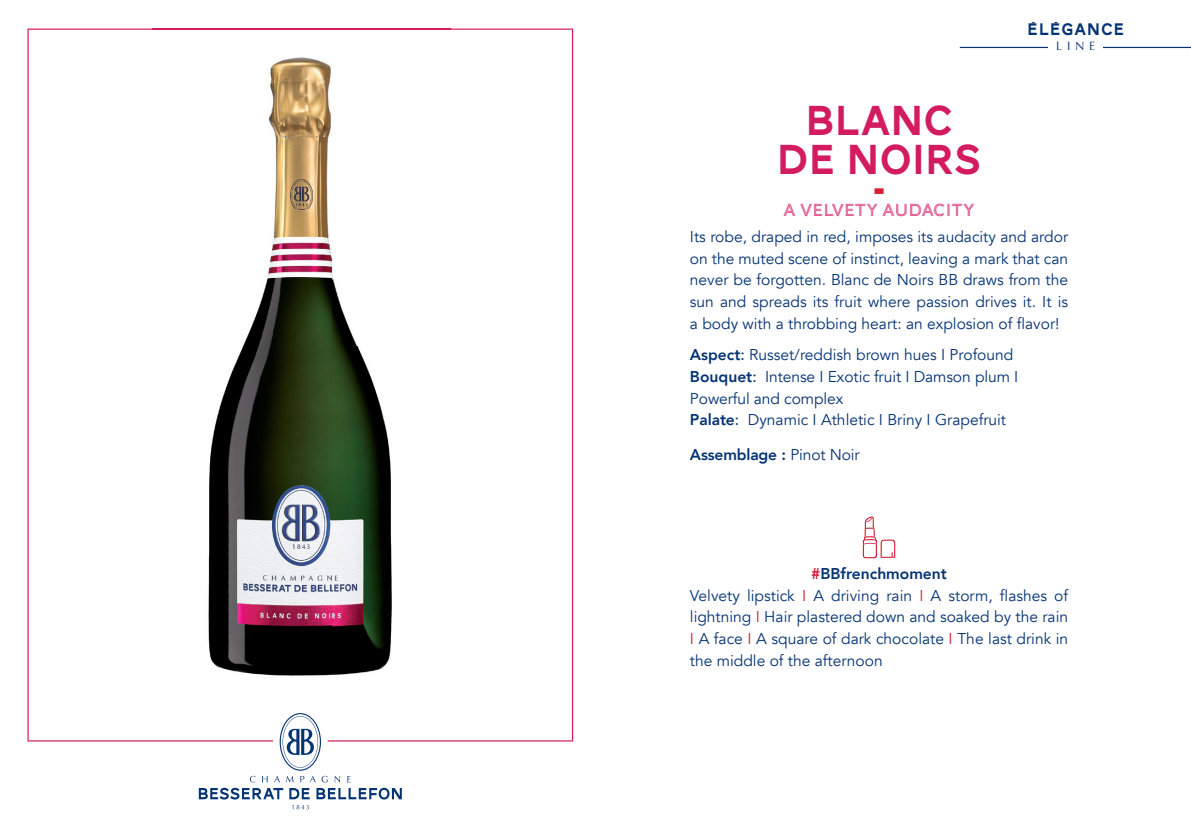
<style>
.page{position:relative;width:1191px;height:840px;background:#fff}
.page>*{position:absolute;margin:0;border:0;box-sizing:border-box;transform-origin:0 0}
.t1{font:43.2px/39px "AW Conqueror Std Carved One";letter-spacing:-.005em;color:#d31b60;text-align:center}
.t2{font:43.2px "AW Conqueror Std Carved One";color:#d51e38}
.t3{font:18px "AW Conqueror Fre Inline";color:#d31b60}
.t4{font:17.2px "AW Conqueror Std Carved One";letter-spacing:.04em;color:#053474}
.t5{font:15.6px/21.6px "Avenir";color:#053474}
.t6{font:800 15.6px "Avenir";letter-spacing:-.01em;color:#053474}
.t7{font:12px "Optima";color:#053474}
.s1{font-weight:800}
.s2{font-weight:500}
.s3{font-weight:400}
.s4{font-weight:800;color:#d51e38}
.s5{color:#d51e38}
</style>
<div class="page">
<svg style="left:27px;top:29px;width:546px;height:712px"></svg>
<div style="left:273px;top:703px;width:55px;height:76px;background:#fff;border-radius:50%"></div>
<svg style="left:199px;top:712px;width:203px;height:97px"></svg>
<img style="left:152px;top:28px;width:298px;height:660px">
<img style="left:152px;top:29px;width:298px;height:1px">
<svg style="left:862px;top:516px;width:34px;height:42px"></svg>
<hr style="left:959px;top:47px;width:232px;height:1px;background:#053474">
<div style="left:1048px;top:42px;width:54px;height:12px;background:#fff"></div>
<p class="t4" style="left:1027px;top:21px;width:99px">ÉLÉGANCE</p>
<p class="t7" style="left:1056px;top:39px;width:41px">LINE</p>
<h1 class="t1" style="left:776px;top:102px;width:207px">BLANC<br>DE NOIRS</h1>
<h1 class="t2" style="left:873px;top:168px;width:12px">-</h1>
<p class="t3" style="left:783px;top:200px;width:192px">A VELVETY AUDACITY</p>
<p class="t5" style="left:690px;top:226px;width:380px;text-align:justify">Its robe, draped in red, imposes its audacity and ardor on the muted scene of instinct, leaving a mark that can never be forgotten. Blanc de Noirs BB draws from the sun and spreads its fruit where passion drives it. It is a body with a throbbing heart: an explosion of flavor!</p>
<p class="t5" style="left:690px;top:344px;width:330px"><span class="s1">Aspect</span><span class="s2">:</span> Russet/reddish brown hues I Profound <span class="s1">Bouquet</span><span class="s2">:</span> Intense I Exotic fruit I Damson plum I Powerful and complex<br><span class="s1">Palate</span><span class="s2">:</span> Dynamic I Athletic I Briny I Grapefruit</p>
<p class="t6" style="left:690px;top:442px;width:171px">Assemblage : <span class="s3">Pinot Noir</span></p>
<p class="t5" style="left:690px;top:562px;width:380px;text-indent:121px"><span class="s4">#</span><span class="s1">BBfrenchmoment<br></span>Velvety lipstick <span class="s5">I</span> A driving rain <span class="s5">I</span> A storm, flashes of lightning <span class="s5">I</span> Hair plastered down and soaked by the rain <span class="s5">I</span> A face <span class="s5">I</span> A square of dark chocolate <span class="s5">I</span> The last drink in the middle of the afternoon</p>
</div>
